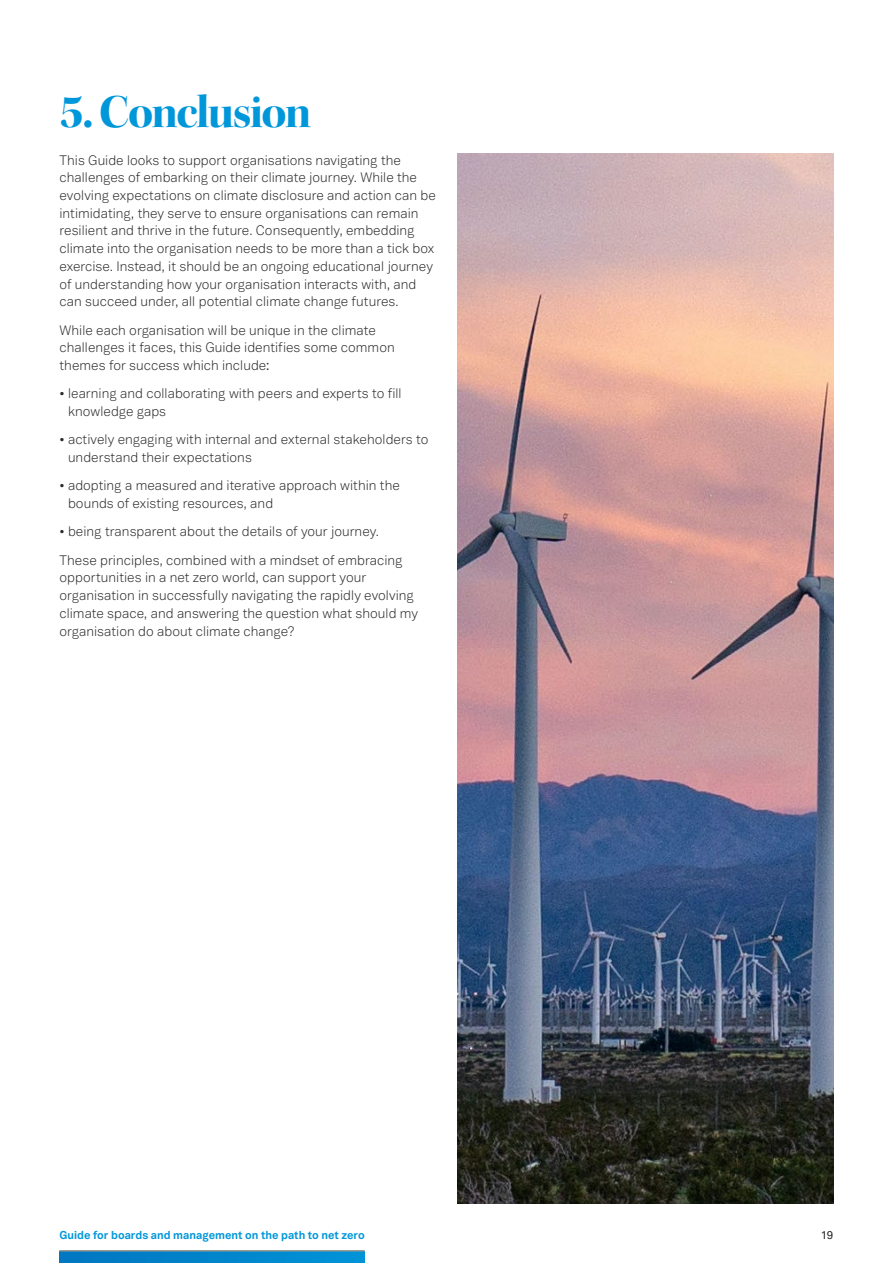
<style>
.page{position:relative;width:893px;height:1263px;background:#fff}
.page>*{position:absolute;margin:0;border:0;box-sizing:border-box;transform-origin:0 0}
.t1{font:48px "Kepler Std Bold Disp";letter-spacing:-.035em;color:#0097da}
.t2{font:300 13.5px/17.7px "Vaud";color:#292829}
.t3{font:700 11.25px "Vaud";color:#0097da}
.t4{font:500 11.25px "Vaud";color:#292829}
</style>
<div class="page">
<svg style="left:59px;top:1251px;width:306px;height:12px;background:#0685c8"></svg>
<hr style="left:59px;top:1250px;width:306px;height:1px;background:#989891">
<img style="left:457px;top:153px;width:376px;height:1050px">
<h1 class="t1" style="left:60px;top:84px;width:253px">5. Conclusion</h1>
<p class="t2" style="left:60px;top:151px;width:378px">This Guide looks to support organisations navigating the challenges of embarking on their climate journey. While the evolving expectations on climate disclosure and action can be intimidating, they serve to ensure organisations can remain resilient and thrive in the future. Consequently, embedding climate into the organisation needs to be more than a tick box exercise. Instead, it should be an ongoing educational journey of understanding how your organisation interacts with, and can succeed under, all potential climate change futures.</p>
<p class="t2" style="left:60px;top:321px;width:337px">While each organisation will be unique in the climate challenges it faces, this Guide identifies some common themes for success which include:</p>
<p class="t2" style="left:68px;top:385px;width:335px;text-indent:-8px">• learning and collaborating with peers and experts to fill knowledge gaps</p>
<p class="t2" style="left:68px;top:431px;width:362px;text-indent:-8px">• actively engaging with internal and external stakeholders to understand their expectations</p>
<p class="t2" style="left:68px;top:477px;width:333px;text-indent:-8px">• adopting a measured and iterative approach within the bounds of existing resources, and</p>
<p class="t2" style="left:60px;top:517px;width:345px;line-height:28.3px">• being transparent about the details of your journey.<br>These principles, combined with a mindset of embracing</p>
<p class="t2" style="left:60px;top:569px;width:360px">opportunities in a net zero world, can support your organisation in successfully navigating the rapidly evolving climate space, and answering the question what should my organisation do about climate change?</p>
<p class="t3" style="left:60px;top:1228px;width:307px">Guide for boards and management on the path to net zero</p>
<p class="t4" style="left:821px;top:1228px;width:14px">19</p>
</div>
